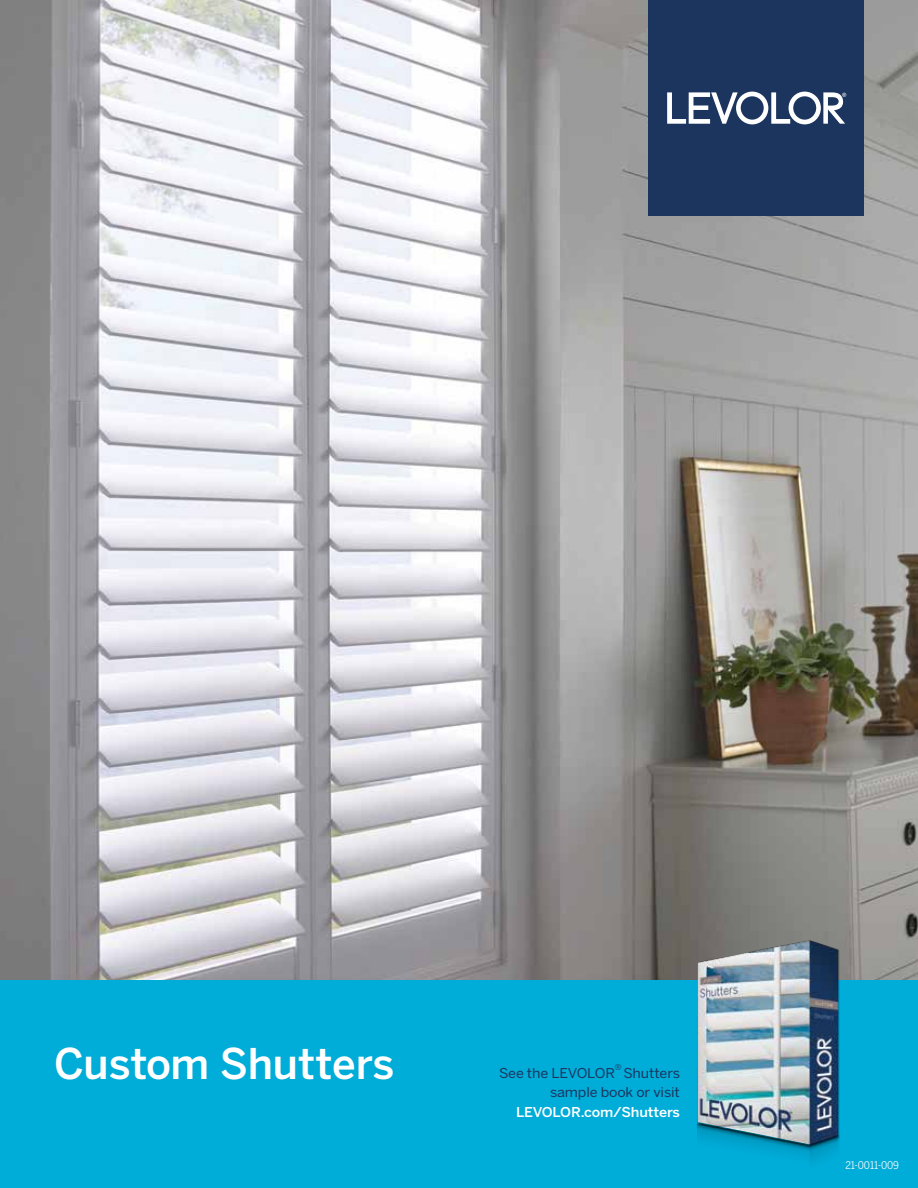
<style>
.page{position:relative;width:918px;height:1188px;background:#fff}
.page>*{position:absolute;margin:0;border:0;box-sizing:border-box;transform-origin:0 0}
.t1{font:500 42px "Benton Sans";letter-spacing:-.01em;color:#fff}
.t2{font:13.5px/19.5px "Benton Sans";letter-spacing:-.01em;color:#1c355e;text-align:right;scale:1.06 1}
.t3{font:500 13.5px "Benton Sans";letter-spacing:-.01em;color:#fff;scale:1.06 1}
.t4{font:10.5px "Benton Sans Cond";letter-spacing:-.01em;color:#fff;scale:1.06 1}
.t5{font:7.8px "Benton Sans";color:#1c355e}
</style>
<div class="page">
<div style="left:0;top:202px;width:918px;height:986px;background:#00acd8"></div>
<img style="left:0;top:0;width:918px;height:980px">
<div style="left:648px;top:0;width:216px;height:216px;background:#1c355e"></div>
<svg style="left:667px;top:92px;width:179px;height:32px"></svg>
<img style="left:605px;top:915px;width:293px;height:248px">
<img style="left:698px;top:940px;width:140px;height:204px">
<h1 class="t1" style="left:54px;top:1039px;width:342px">Custom Shutters</h1>
<p class="t5" style="left:615px;top:1063px;width:8px">®</p>
<p class="t2" style="left:550px;top:1063px;width:124px">Shutters<br>sample book or visit</p>
<p class="t3" style="left:516px;top:1104px;width:156px">LEVOLOR.com/Shutters</p>
<p class="t2" style="left:499px;top:1063px;width:111px">See the LEVOLOR</p>
<p class="t4" style="left:845px;top:1159px;width:52px">21-0011-009</p>
</div>
